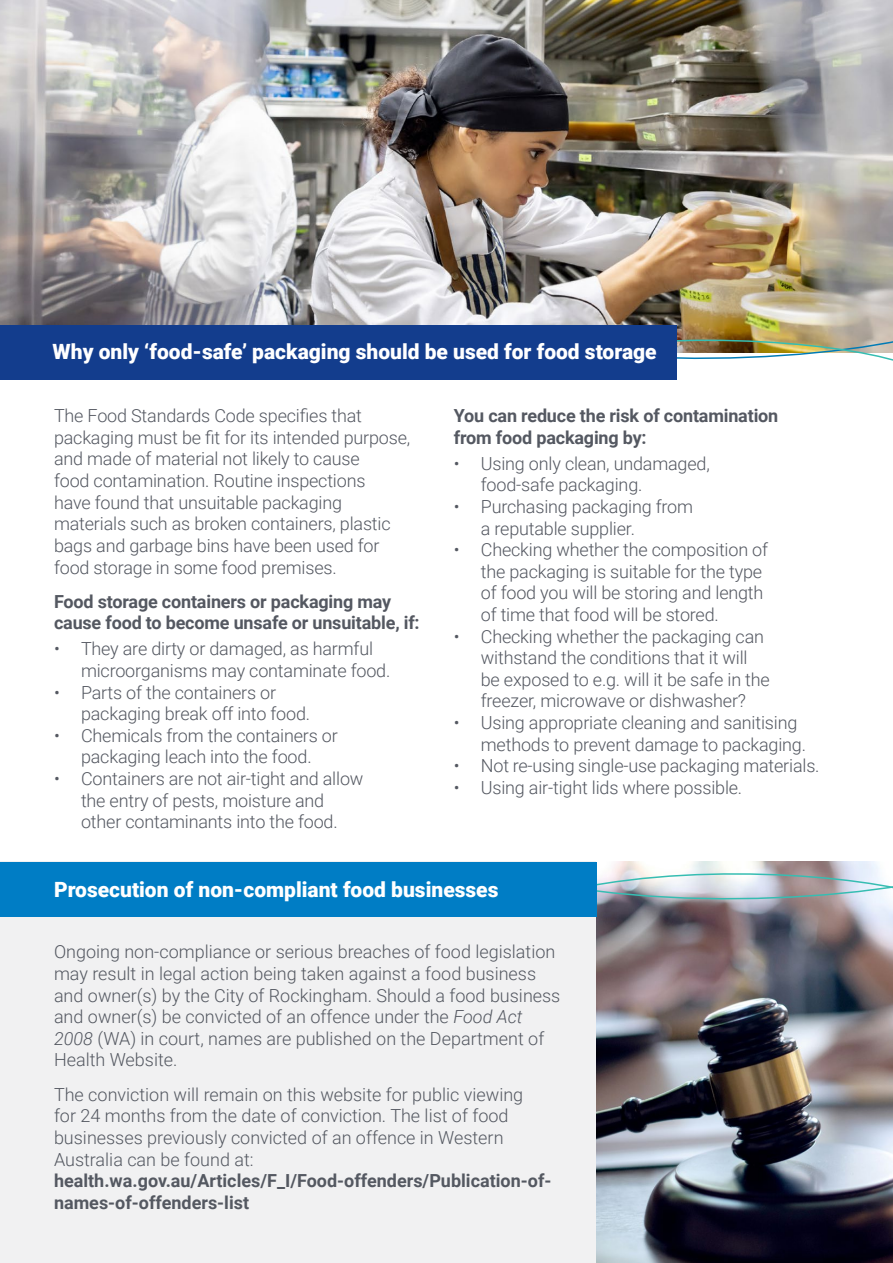
<style>
.page{position:relative;width:893px;height:1263px;background:#fff}
.page>*{position:absolute;margin:0;border:0;box-sizing:border-box;transform-origin:0 0}
.t1{font:900 21px "Roboto";color:#fff}
.t2{font:300 18px/21.6px "Roboto";letter-spacing:-.01em;color:#545861}
.t3{font:700 18px/21.6px "Roboto";letter-spacing:-.01em;color:#545861}
.s1{font-style:italic}
</style>
<div class="page">
<img style="left:0;top:0;width:893px;height:325px">
<div style="left:0;top:862px;width:893px;height:401px;background:#f1f1f2"></div>
<img style="left:596px;top:916px;width:297px;height:347px">
<svg style="left:596px;top:913px;width:297px;height:3px"></svg>
<img style="left:173px;top:861px;width:720px;height:52px">
<div style="left:0;top:862px;width:596px;height:55px;background:#007dc5"></div>
<img style="left:169px;top:242px;width:724px;height:84px">
<img style="left:677px;top:326px;width:216px;height:35px">
<div style="left:0;top:325px;width:677px;height:55px;background:#133d8d"></div>
<p class="t1" style="left:53px;top:337px;width:605px">Why only ‘food-safe’ packaging should be used for food storage</p>
<p class="t2" style="left:54px;top:404px;width:358px">The Food Standards Code specifies that packaging must be fit for its intended purpose, and made of material not likely to cause<br>food contamination. Routine inspections<br>have found that unsuitable packaging materials such as broken containers, plastic bags and garbage bins have been used for food storage in some food premises.</p>
<p class="t3" style="left:54px;top:590px;width:367px">Food storage containers or packaging may cause food to become unsafe or unsuitable, if:</p>
<p class="t2" style="left:81px;top:637px;width:311px;text-indent:-27px">• They are dirty or damaged, as harmful microorganisms may contaminate food.</p>
<p class="t2" style="left:81px;top:681px;width:231px;text-indent:-27px">• Parts of the containers or packaging break off into food.</p>
<p class="t2" style="left:54px;top:724px;width:285px;text-align:center">• Chemicals from the containers or packaging leach into the food.</p>
<p class="t2" style="left:81px;top:767px;width:284px;text-indent:-27px">• Containers are not air-tight and allow the entry of pests, moisture and other contaminants into the food.</p>
<p class="t3" style="left:454px;top:404px;width:326px">You can reduce the risk of contamination from food packaging by:</p>
<p class="t2" style="left:481px;top:452px;width:230px;text-indent:-27px">• Using only clean, undamaged, food-safe packaging.</p>
<p class="t2" style="left:481px;top:495px;width:214px;text-indent:-27px">• Purchasing packaging from a reputable supplier.</p>
<p class="t2" style="left:481px;top:538px;width:289px;text-indent:-27px">• Checking whether the composition of the packaging is suitable for the type of food you will be storing and length of time that food will be stored.</p>
<p class="t2" style="left:481px;top:625px;width:290px;text-indent:-27px">• Checking whether the packaging can withstand the conditions that it will be exposed to e.g. will it be safe in the freezer, microwave or dishwasher?</p>
<p class="t2" style="left:481px;top:711px;width:327px;text-indent:-27px">• Using appropriate cleaning and sanitising methods to prevent damage to packaging.</p>
<p class="t2" style="left:454px;top:754px;width:367px">• Not re-using single-use packaging materials.</p>
<p class="t2" style="left:454px;top:776px;width:290px">• Using air-tight lids where possible.</p>
<p class="t1" style="left:54px;top:875px;width:446px">Prosecution of non-compliant food businesses</p>
<p class="t2" style="left:54px;top:940px;width:508px">Ongoing non-compliance or serious breaches of food legislation may result in legal action being taken against a food business and owner(s) by the City of Rockingham. Should a food business and owner(s) be convicted of an offence under the <span class="s1">Food Act 2008</span> (WA) in court, names are published on the Department of Health Website.</p>
<p class="t2" style="left:54px;top:1083px;width:471px">The conviction will remain on this website for public viewing for 24 months from the date of conviction. The list of food businesses previously convicted of an offence in Western Australia can be found at:</p>
<p class="t3" style="left:54px;top:1169px;width:499px">health.wa.gov.au/Articles/F_I/Food-offenders/Publication-of&shy;names-of-offenders-list</p>
</div>
